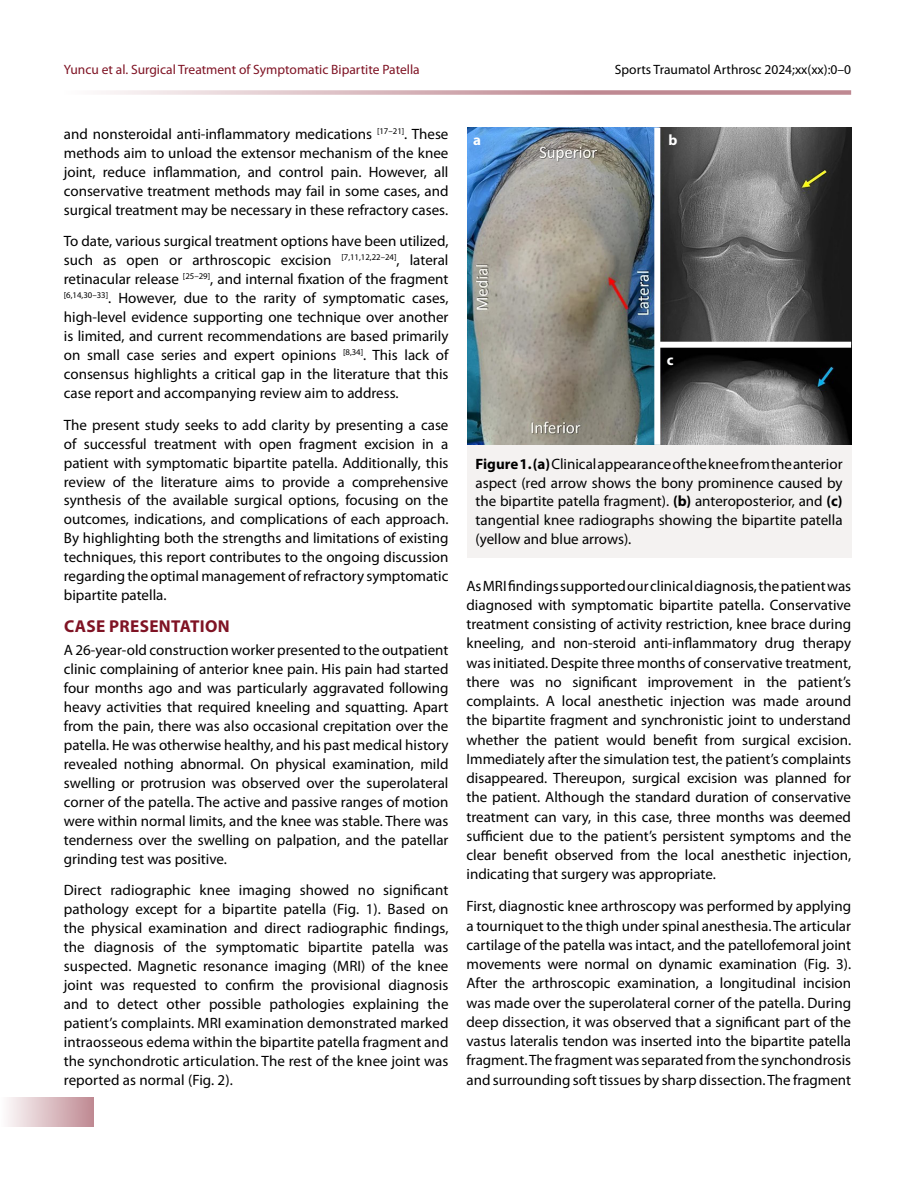
<style>
.page{position:relative;width:915px;height:1191px;background:#fff}
.page>*{position:absolute;margin:0;border:0;box-sizing:border-box;transform-origin:0 0}
.t1{font:700 17.25px "Myriad Pro";letter-spacing:.02em;color:#7f1324}
.t2{font:15px/18.9px "Myriad Pro";color:#000;text-align:justify}
.t3{font:700 15px "Myriad Pro";color:#fff}
.t4{font:13.5px "Myriad Pro";color:#7f1324}
.t5{font:13.5px "Myriad Pro";color:#000}
.s1{font-weight:700}
</style>
<div class="page">
<div style="left:0;top:1097px;width:94px;height:30px;background:linear-gradient(to right,#fefefe,#bf8a93)"></div>
<svg style="left:106px;top:90px;width:744px;height:5px;background:#d6b3b9"></svg>
<div style="left:467px;top:444px;width:383px;height:113px;background:#f4f2f1"></div>
<img style="left:467px;top:128px;width:383px;height:317px">
<div style="left:654px;top:128px;width:6px;height:317px;background:#fff"></div>
<div style="left:658px;top:342px;width:192px;height:6px;background:#fff"></div>
<p class="t4" style="left:64px;top:61px;width:357px">Yuncu et al. Surgical Treatment of Symptomatic Bipartite Patella</p>
<p class="t5" style="left:614px;top:61px;width:237px">Sports Traumatol Arthrosc 2024;xx(xx):0–0</p>
<p class="t2" style="left:64px;top:124px;width:386px">and nonsteroidal anti-inflammatory medications <sup>[17–21]</sup>. These methods aim to unload the extensor mechanism of the knee joint, reduce inflammation, and control pain. However, all conservative treatment methods may fail in some cases, and surgical treatment may be necessary in these refractory cases.</p>
<p class="t2" style="left:64px;top:232px;width:386px">To date, various surgical treatment options have been utilized, such as open or arthroscopic excision <sup>[7,11,12,22–24]</sup>, lateral retinacular release <sup>[25–29]</sup>, and internal fixation of the fragment <sup>[6,14,30–33]</sup>. However, due to the rarity of symptomatic cases, high-level evidence supporting one technique over another is limited, and current recommendations are based primarily on small case series and expert opinions <sup>[8,34]</sup>. This lack of consensus highlights a critical gap in the literature that this case report and accompanying review aim to address.</p>
<p class="t2" style="left:64px;top:415px;width:386px">The present study seeks to add clarity by presenting a case of successful treatment with open fragment excision in a patient with symptomatic bipartite patella. Additionally, this review of the literature aims to provide a comprehensive synthesis of the available surgical options, focusing on the outcomes, indications, and complications of each approach.<br>By highlighting both the strengths and limitations of existing techniques, this report contributes to the ongoing discussion regarding the optimal management of refractory symptomatic bipartite patella.</p>
<p class="t1" style="left:64px;top:615px;width:167px">CASE PRESENTATION</p>
<p class="t2" style="left:64px;top:640px;width:386px">A 26-year-old construction worker presented to the outpatient clinic complaining of anterior knee pain. His pain had started four months ago and was particularly aggravated following heavy activities that required kneeling and squatting. Apart from the pain, there was also occasional crepitation over the patella. He was otherwise healthy, and his past medical history revealed nothing abnormal. On physical examination, mild swelling or protrusion was observed over the superolateral corner of the patella. The active and passive ranges of motion were within normal limits, and the knee was stable. There was tenderness over the swelling on palpation, and the patellar grinding test was positive.</p>
<p class="t2" style="left:64px;top:880px;width:386px">Direct radiographic knee imaging showed no significant pathology except for a bipartite patella (Fig. 1). Based on the physical examination and direct radiographic findings, the diagnosis of the symptomatic bipartite patella was suspected. Magnetic resonance imaging (MRI) of the knee joint was requested to confirm the provisional diagnosis and to detect other possible pathologies explaining the patient’s complaints. MRI examination demonstrated marked intraosseous edema within the bipartite patella fragment and the synchondrotic articulation. The rest of the knee joint was reported as normal (Fig. 2).</p>
<p class="t3" style="left:473px;top:130px;width:9px">a</p>
<p class="t3" style="left:668px;top:130px;width:10px">b</p>
<p class="t3" style="left:666px;top:350px;width:8px">c</p>
<p class="t2" style="left:475px;top:454px;width:368px"><span class="s1">Figure 1.(a)</span> Clinical appearance of the knee from the anterior aspect (red arrow shows the bony prominence caused by the bipartite patella fragment). <span class="s1">(b)</span> anteroposterior, and <span class="s1">(c) </span>tangential knee radiographs showing the bipartite patella (yellow and blue arrows).</p>
<p class="t2" style="left:466px;top:576px;width:386px">As MRI findings supported our clinical diagnosis, the patient was diagnosed with symptomatic bipartite patella. Conservative treatment consisting of activity restriction, knee brace during kneeling, and non-steroid anti-inflammatory drug therapy was initiated. Despite three months of conservative treatment, there was no significant improvement in the patient’s complaints. A local anesthetic injection was made around the bipartite fragment and synchronistic joint to understand whether the patient would benefit from surgical excision.<br>Immediately after the simulation test, the patient’s complaints disappeared. Thereupon, surgical excision was planned for the patient. Although the standard duration of conservative treatment can vary, in this case, three months was deemed sufficient due to the patient’s persistent symptoms and the clear benefit observed from the local anesthetic injection, indicating that surgery was appropriate.</p>
<p class="t2" style="left:466px;top:896px;width:386px">First, diagnostic knee arthroscopy was performed by applying a tourniquet to the thigh under spinal anesthesia. The articular cartilage of the patella was intact, and the patellofemoral joint movements were normal on dynamic examination (Fig. 3).<br>After the arthroscopic examination, a longitudinal incision was made over the superolateral corner of the patella. During deep dissection, it was observed that a significant part of the vastus lateralis tendon was inserted into the bipartite patella fragment. The fragment was separated from the synchondrosis and surrounding soft tissues by sharp dissection. The fragment</p>
</div>
